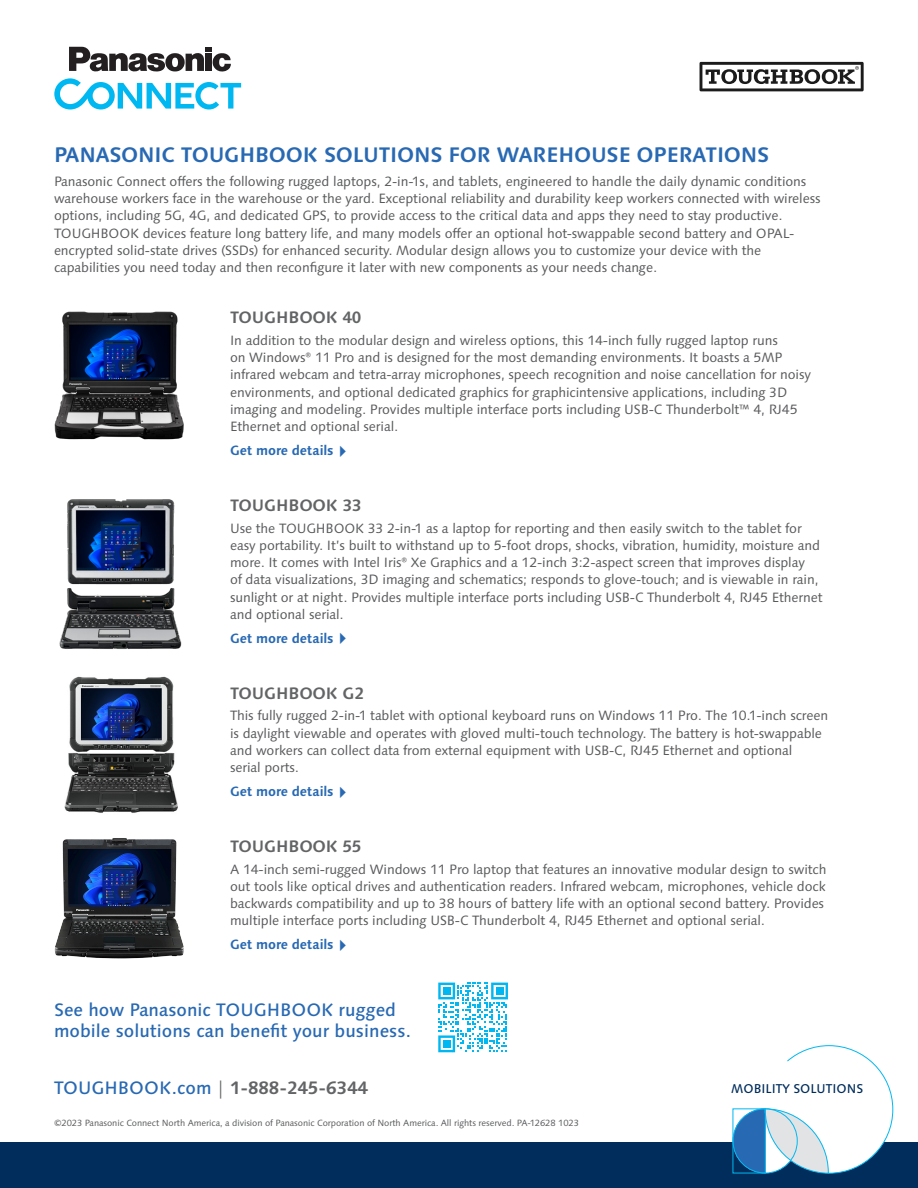
<style>
.page{position:relative;width:918px;height:1188px;background:#fff}
.page>*{position:absolute;margin:0;border:0;box-sizing:border-box;transform-origin:0 0}
.t1{font:700 21px "Syntax Next LT Pro";letter-spacing:-.01em;color:#2869b3}
.t2{font:500 18px/21px "Syntax Next LT Pro";color:#2869b3}
.t3{font:700 18px "Syntax Next LT Pro";color:#636466}
.t4{font:700 16.5px "Syntax Next LT Pro";letter-spacing:-.01em;color:#636466}
.t5{font:13.5px/17.2px "Syntax Next LT Pro";letter-spacing:-.01em;color:#58595b}
.t6{font:700 13.5px "Syntax Next LT Pro";letter-spacing:-.01em;color:#2869b3}
.t7{font:500 12.75px "Syntax Next LT Pro";color:#002d5c}
.t8{font:9px "Syntax Next LT Pro";letter-spacing:-.01em;color:#58595b}
.s1{font-weight:500;color:#2869b3}
.s2{font-weight:300}
</style>
<div class="page">
<svg style="left:69px;top:47px;width:162px;height:25px"></svg>
<svg style="left:54px;top:78px;width:187px;height:32px"></svg>
<svg style="left:700px;top:62px;width:164px;height:29px"></svg>
<div style="left:0;top:1142px;width:918px;height:46px;background:#002d5c"></div>
<svg style="left:733px;top:1045px;width:161px;height:129px"></svg>
<img style="left:54px;top:311px;width:130px;height:129px">
<img style="left:59px;top:499px;width:123px;height:150px">
<img style="left:64px;top:676px;width:114px;height:137px">
<img style="left:54px;top:838px;width:130px;height:121px">
<svg style="left:438px;top:983px;width:70px;height:69px"></svg>
<div style="left:443px;top:987px;width:7px;height:8px;background:#00b7f1"></div>
<div style="left:496px;top:987px;width:7px;height:8px;background:#00b7f1"></div>
<div style="left:443px;top:1040px;width:7px;height:7px;background:#00b7f1"></div>
<h1 class="t1" style="left:54px;top:141px;width:717px">PANASONIC TOUGHBOOK SOLUTIONS FOR WAREHOUSE OPERATIONS</h1>
<p class="t5" style="left:54px;top:172px;width:768px">Panasonic Connect offers the following rugged laptops, 2-in-1s, and tablets, engineered to handle the daily dynamic conditions warehouse workers face in the warehouse or the yard. Exceptional reliability and durability keep workers connected with wireless options, including 5G, 4G, and dedicated GPS, to provide access to the critical data and apps they need to stay productive.<br>TOUGHBOOK devices feature long battery life, and many models offer an optional hot-swappable second battery and OPAL&shy;encrypted solid-state drives (SSDs) for enhanced security. Modular design allows you to customize your device with the capabilities you need today and then reconfigure it later with new components as your needs change.</p>
<p class="t4" style="left:230px;top:307px;width:133px">TOUGHBOOK 40</p>
<p class="t5" style="left:230px;top:332px;width:582px">In addition to the modular design and wireless options, this 14-inch fully rugged laptop runs<br>on Windows® 11 Pro and is designed for the most demanding environments. It boasts a 5MP infrared webcam and tetra-array microphones, speech recognition and noise cancellation for noisy environments, and optional dedicated graphics for graphicintensive applications, including 3D imaging and modeling. Provides multiple interface ports including USB-C Thunderbolt™ 4, RJ45<br>Ethernet and optional serial.</p>
<p class="t6" style="left:230px;top:442px;width:123px">Get more details✔</p>
<p class="t4" style="left:230px;top:495px;width:133px">TOUGHBOOK 33</p>
<p class="t5" style="left:230px;top:519px;width:594px">Use the TOUGHBOOK 33 2-in-1 as a laptop for reporting and then easily switch to the tablet for easy portability. It’s built to withstand up to 5-foot drops, shocks, vibration, humidity, moisture and more. It comes with Intel Iris® Xe Graphics and a 12-inch 3:2-aspect screen that improves display<br>of data visualizations, 3D imaging and schematics; responds to glove-touch; and is viewable in rain, sunlight or at night. Provides multiple interface ports including USB-C Thunderbolt 4, RJ45 Ethernet and optional serial.</p>
<p class="t6" style="left:230px;top:630px;width:123px">Get more details✔</p>
<p class="t4" style="left:230px;top:682px;width:135px">TOUGHBOOK G2</p>
<p class="t5" style="left:230px;top:707px;width:600px">This fully rugged 2-in-1 tablet with optional keyboard runs on Windows 11 Pro. The 10.1-inch screen is daylight viewable and operates with gloved multi-touch technology. The battery is hot-swappable and workers can collect data from external equipment with USB-C, RJ45 Ethernet and optional<br>serial ports.</p>
<p class="t6" style="left:230px;top:783px;width:123px">Get more details✔</p>
<p class="t4" style="left:230px;top:836px;width:133px">TOUGHBOOK 55</p>
<p class="t5" style="left:230px;top:860px;width:598px">A 14-inch semi-rugged Windows 11 Pro laptop that features an innovative modular design to switch out tools like optical drives and authentication readers. Infrared webcam, microphones, vehicle dock backwards compatibility and up to 38 hours of battery life with an optional second battery. Provides multiple interface ports including USB-C Thunderbolt 4, RJ45 Ethernet and optional serial.</p>
<p class="t6" style="left:230px;top:936px;width:123px">Get more details✔</p>
<h2 class="t2" style="left:54px;top:999px;width:358px">See how Panasonic TOUGHBOOK rugged mobile solutions can benefit your business.</h2>
<h2 class="t3" style="left:54px;top:1076px;width:315px"><span class="s1">TOUGHBOOK.com</span> <span class="s2">|</span> 1-888-245-6344</h2>
<p class="t8" style="left:54px;top:1118px;width:526px">©2023 Panasonic Connect North America, a division of Panasonic Corporation of North America. All rights reserved. PA-12628 1023</p>
<p class="t7" style="left:731px;top:1081px;width:134px">MOBILITY SOLUTIONS</p>
</div>
